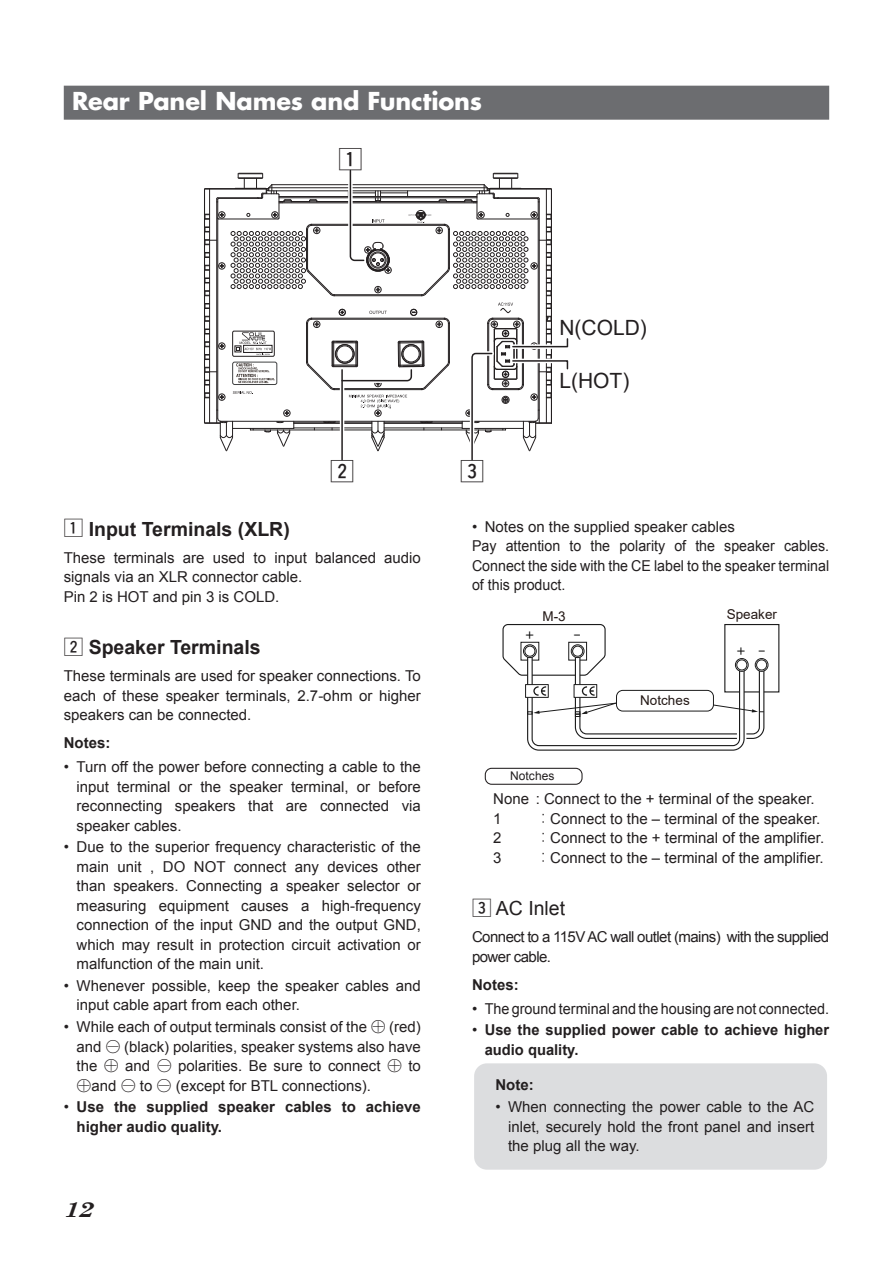
<style>
.page{position:relative;width:893px;height:1263px;background:#fff}
.page>*{position:absolute;margin:0;border:0;box-sizing:border-box;transform-origin:0 0}
.t1{font:700 24px "Futura Std";letter-spacing:-.01em;color:#fff}
.t2{font:24px "Marks WHT";color:#231f20}
.t3{font:21px "Arial";color:#231f20}
.t4{font:italic 700 21px "Century Schoolbook";color:#231f20;scale:1.3 1}
.t5{font:700 19.5px "Arial";color:#231f20}
.t6{font:19.5px "Arial";color:#231f20}
.t7{font:15px/19.5px "Arial";color:#231f20;text-align:justify}
.t8{font:700 15px/19.5px "Arial";color:#231f20}
.t9{font:15px/19.5px "Arial";letter-spacing:-.035em;color:#231f20}
.t10{font:13.5px "Arial";color:#231815}
.t11{font:500 13.5px "Gothic BBB Pr 6";color:#000}
.t12{font:12px "Arial";color:#231f20}
.s1{font-family:"Marks WHT";font-weight:400}
.s2{font-family:"Adobe Myungjo Std";font-weight:500}
.s3{font-weight:400}
.s4{font-family:"Shin Go Pro";font-weight:300}
.s5{font-family:"Marks WHT"}
</style>
<div class="page">
<div style="left:755px;top:658px;width:13px;height:14px;border:1px solid #1b1b1b;border-radius:50%"></div>
<div style="left:756px;top:660px;width:11px;height:10px;border:1px solid #1b1b1b;border-radius:50%"></div>
<svg style="left:502px;top:624px;width:263px;height:127px"></svg>
<div style="left:485px;top:768px;width:98px;height:17px;border:1px solid #231f20;border-radius:6px"></div>
<div style="left:474px;top:1063px;width:353px;height:107px;background:#dcdddf;border-radius:13px"></div>
<div style="left:64px;top:86px;width:765px;height:34px;background:#6c6d70"></div>
<svg style="left:204px;top:169px;width:365px;height:292px"></svg>
<h1 class="t1" style="left:72px;top:85px;width:411px">Rear Panel Names and Functions</h1>
<h1 class="t2" style="left:338px;top:148px;width:25px">A</h1>
<h1 class="t2" style="left:330px;top:460px;width:25px">S</h1>
<h1 class="t2" style="left:460px;top:460px;width:25px">D</h1>
<h2 class="t3" style="left:559px;top:313px;width:89px">N(COLD)</h2>
<h2 class="t3" style="left:559px;top:366px;width:71px">L(HOT)</h2>
<h3 class="t5" style="left:64px;top:516px;width:228px"><span class="s1">A</span> Input Terminals (XLR)</h3>
<p class="t7" style="left:64px;top:548px;width:359px;text-align:left">These terminals are used to input balanced audio signals via an XLR connector cable.<br>Pin 2 is HOT and pin 3 is COLD.</p>
<h3 class="t5" style="left:64px;top:634px;width:198px"><span class="s1">S</span> Speaker Terminals</h3>
<p class="t7" style="left:64px;top:666px;width:359px">These terminals are used for speaker connections. To each of these speaker terminals, 2.7-ohm or higher speakers can be connected.</p>
<p class="t8" style="left:64px;top:734px;width:48px">Notes:</p>
<p class="t7" style="left:77px;top:757px;width:346px;text-indent:-13px">• Turn off the power before connecting a cable to the input terminal or the speaker terminal, or before reconnecting speakers that are connected via speaker cables.</p>
<p class="t7" style="left:77px;top:837px;width:346px;text-indent:-13px">• Due to the superior frequency characteristic of the main unit , DO NOT connect any devices other than speakers. Connecting a speaker selector or measuring equipment causes a high-frequency connection of the input GND and the output GND, which may result in protection circuit activation or malfunction of the main unit.</p>
<p class="t7" style="left:77px;top:976px;width:346px;text-indent:-13px">• Whenever possible, keep the speaker cables and input cable apart from each other.</p>
<p class="t7" style="left:77px;top:1017px;width:346px;text-indent:-13px">• While each of output terminals consist of the <span class="s2">⊕</span> (red) and <span class="s2">⊖</span> (black) polarities, speaker systems also have the <span class="s2">⊕</span> and <span class="s2">⊖</span> polarities. Be sure to connect <span class="s2">⊕</span> to <span class="s2">⊕</span>and <span class="s2">⊖</span> to <span class="s2">⊖</span> (except for BTL connections).</p>
<p class="t8" style="left:77px;top:1098px;width:346px;text-indent:-13px"><span class="s3">•</span> Use the supplied speaker cables to achieve higher audio quality.</p>
<h2 class="t4" style="left:64px;top:1194px;width:25px">12</h2>
<p class="t7" style="left:472px;top:517px;width:359px;text-align:left">• Notes on the supplied speaker cables<br>Pay attention to the polarity of the speaker cables.<br>Connect the side with the CE label to the speaker terminal of this product.</p>
<p class="t11" style="left:526px;top:624px;width:10px">+</p>
<p class="t11" style="left:574px;top:624px;width:8px">-</p>
<p class="t11" style="left:737px;top:640px;width:30px">+ -</p>
<p class="t10" style="left:542px;top:607px;width:25px">M-3</p>
<p class="t10" style="left:727px;top:605px;width:52px">Speaker</p>
<p class="t10" style="left:640px;top:691px;width:51px">Notches</p>
<p class="t12" style="left:510px;top:768px;width:46px">Notches</p>
<p class="t7" style="left:493px;top:789px;width:323px">None : Connect to the + terminal of the speaker.<br>1</p>
<p class="t7" style="left:536px;top:809px;width:286px"><span class="s4">：</span>Connect to the – terminal of the speaker.</p>
<p class="t7" style="left:493px;top:828px;width:10px">2</p>
<p class="t7" style="left:536px;top:828px;width:290px"><span class="s4">：</span>Connect to the + terminal of the amplifier.</p>
<p class="t7" style="left:493px;top:848px;width:10px">3</p>
<p class="t7" style="left:536px;top:848px;width:289px"><span class="s4">：</span>Connect to the – terminal of the amplifier.</p>
<h3 class="t6" style="left:472px;top:896px;width:95px"><span class="s5">D</span> AC Inlet</h3>
<p class="t9" style="left:472px;top:927px;width:359px">Connect to a 115V AC wall outlet (mains) with the supplied power cable.</p>
<p class="t8" style="left:472px;top:975px;width:48px">Notes:</p>
<p class="t7" style="left:472px;top:999px;width:359px">• The ground terminal and the housing are not connected.</p>
<p class="t8" style="left:485px;top:1021px;width:346px;text-indent:-13px"><span class="s3">•</span> Use the supplied power cable to achieve higher audio quality.</p>
<p class="t8" style="left:495px;top:1076px;width:40px">Note:</p>
<p class="t7" style="left:508px;top:1097px;width:308px;text-indent:-13px">• When connecting the power cable to the AC inlet, securely hold the front panel and insert the plug all the way.</p>
</div>
